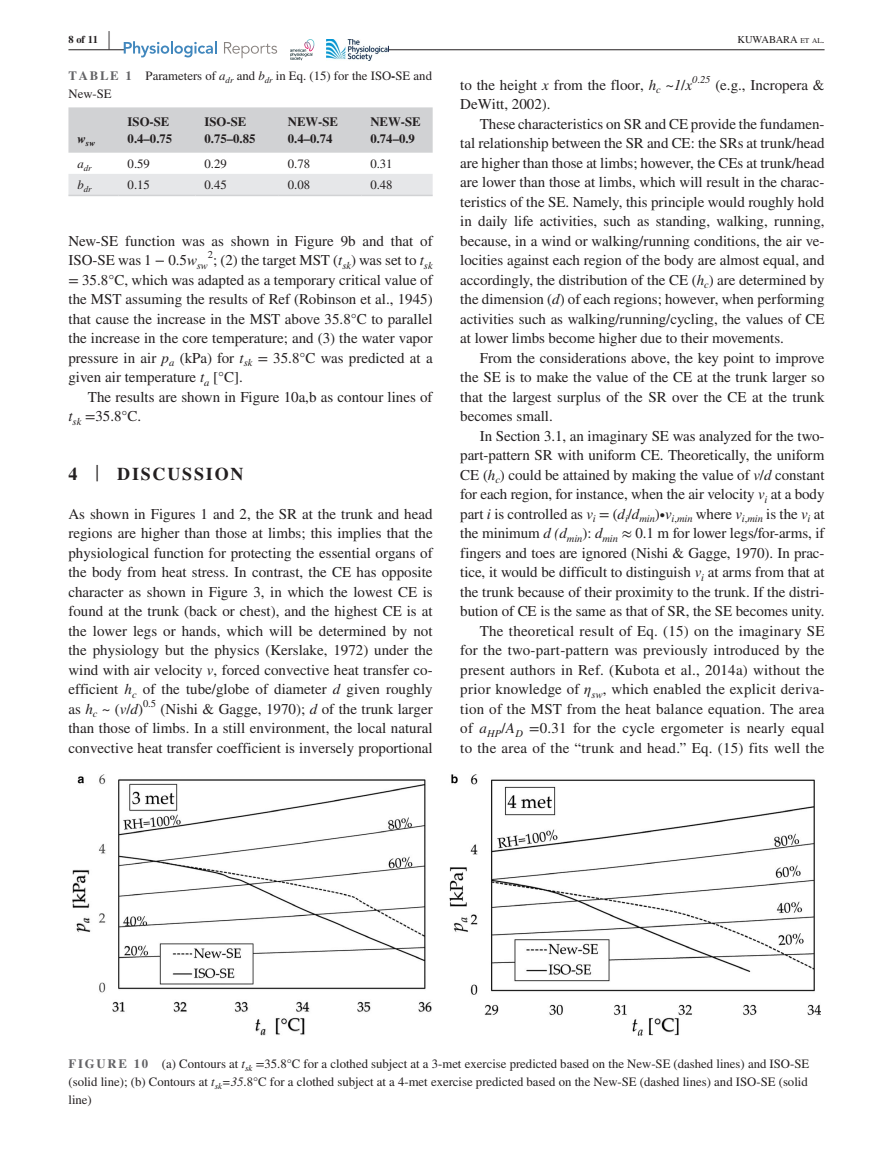
<style>
.page{position:relative;width:893px;height:1174px;background:#fff}
.page>*{position:absolute;margin:0;border:0;box-sizing:border-box;transform-origin:0 0}
.t1{font:700 25.95px "STIX";color:#231f20;scale:.36 1}
.t2{font:700 18px "STIX";letter-spacing:.1em;color:#231f20}
.t3{font:15px/19.5px "STIX";letter-spacing:-.005em;color:#231f20;text-align:justify}
.t4{font:15px "STIX";letter-spacing:.015em;color:#231f20}
.t5{font:12.75px/18px "STIX";color:#231f20}
.t6{font:700 12.75px/17.2px "STIX";color:#231f20}
.t7{font:10.5px "STIX";color:#231f20}
.t8{font:700 10.5px "STIX";color:#231f20}
.t9{font:italic 10.5px "STIX";color:#231f20}
.t10{font:10.5px "STIX";color:#231f20}
.t11{font:italic 8.85px "STIX";color:#231f20}
.t12{font:italic 700 8.85px "STIX";color:#231f20}
.s1{font-size:7.35px}
.s2{font-weight:700;color:#636366}
.s3{font-style:italic}
.s4{font-weight:700}
.s5{font-weight:400;font-size:23.7px}
.s6{font-style:normal}
</style>
<div class="page">
<hr style="left:68px;top:49px;width:756px;height:1px;background:#231f20">
<div style="left:124px;top:39px;width:264px;height:21px;background:#fff"></div>
<svg style="left:290px;top:39px;width:24px;height:21px"></svg>
<img style="left:327px;top:39px;width:61px;height:21px">
<svg style="left:124px;top:41px;width:93px;height:16px"></svg>
<svg style="left:224px;top:42px;width:53px;height:16px"></svg>
<div style="left:68px;top:107px;width:365px;height:46px;background:#d1d2d4"></div>
<div style="left:68px;top:174px;width:365px;height:21px;background:#e6e7e9"></div>
<hr style="left:68px;top:195px;width:51px;height:1px;background:#d1d2d4">
<hr style="left:119px;top:195px;width:77px;height:1px;background:#d1d2d4">
<hr style="left:196px;top:195px;width:83px;height:1px;background:#d1d2d4">
<hr style="left:279px;top:195px;width:82px;height:1px;background:#d1d2d4">
<hr style="left:361px;top:195px;width:72px;height:1px;background:#d1d2d4">
<img style="left:72px;top:775px;width:749px;height:260px">
<p class="t8" style="left:68px;top:33px;width:31px">8 of 11</p>
<h1 class="t1" style="left:108px;top:24px;width:7px">|</h1>
<p class="t7" style="left:737px;top:32px;width:89px">KUWABARA <span class="s1">et al</span>.</p>
<p class="t5" style="left:68px;top:67px;width:365px"><span class="s2">TABLE 1</span> Parameters of <span class="s3">a</span><sub>dr</sub> and <span class="s3">b</span><sub>dr</sub> in Eq. (15) for the ISO<span class="s4">-</span>SE and<br>New-SE</p>
<p class="t12" style="left:77px;top:137px;width:19px"><sup>w</sup>sw</p>
<p class="t6" style="left:128px;top:113px;width:46px">ISO-SE<br>0.4–0.75</p>
<p class="t6" style="left:205px;top:113px;width:52px">ISO-SE<br>0.75–0.85</p>
<p class="t6" style="left:288px;top:113px;width:52px">NEW-SE<br>0.4–0.74</p>
<p class="t6" style="left:370px;top:113px;width:52px">NEW-SE<br>0.74–0.9</p>
<p class="t11" style="left:77px;top:162px;width:16px"><sup>a</sup>dr</p>
<p class="t5" style="left:128px;top:155px;width:24px">0.59</p>
<p class="t5" style="left:205px;top:155px;width:24px">0.29</p>
<p class="t5" style="left:288px;top:155px;width:24px">0.78</p>
<p class="t5" style="left:370px;top:155px;width:24px">0.31</p>
<p class="t11" style="left:77px;top:183px;width:16px"><sup>b</sup>dr</p>
<p class="t5" style="left:128px;top:177px;width:24px">0.15</p>
<p class="t5" style="left:205px;top:177px;width:24px">0.45</p>
<p class="t5" style="left:288px;top:177px;width:24px">0.08</p>
<p class="t5" style="left:370px;top:177px;width:24px">0.48</p>
<p class="t3" style="left:68px;top:232px;width:366px">New-SE function was as shown in Figure 9b and that of ISO-SE was 1 − 0.5<span class="s3">w</span><sub>sw</sub><sup>2</sup>; (2) the target MST (<span class="s3">t</span><sub>sk</sub>) was set to <span class="s3">t</span><sub>sk </sub>= 35.8°C, which was adapted as a temporary critical value of the MST assuming the results of Ref (Robinson et al., 1945) that cause the increase in the MST above 35.8°C to parallel the increase in the core temperature; and (3) the water vapor pressure in air <span class="s3">p</span><sub>a</sub> (kPa) for <span class="s3">t</span><sub>sk</sub> = 35.8°C was predicted at a given air temperature <span class="s3">t</span><sub>a</sub> [°C].</p>
<p class="t3" style="left:68px;top:388px;width:366px;text-indent:20px">The results are shown in Figure 10a,b as contour lines of <span class="s3">t</span><sub>sk</sub> =35.8°C.</p>
<p class="t2" style="left:68px;top:463px;width:176px">4 <span class="s5">|</span> DISCUSSION</p>
<p class="t3" style="left:68px;top:505px;width:366px">As shown in Figures 1 and 2, the SR at the trunk and head regions are higher than those at limbs; this implies that the physiological function for protecting the essential organs of the body from heat stress. In contrast, the CE has opposite character as shown in Figure 3, in which the lowest CE is found at the trunk (back or chest), and the highest CE is at the lower legs or hands, which will be determined by not the physiology but the physics (Kerslake, 1972) under the wind with air velocity <span class="s3">v</span>, forced convective heat transfer co&shy;efficient <span class="s3">h</span><sub>c</sub> of the tube/globe of diameter <span class="s3">d</span> given roughly as <span class="s3">h</span><sub>c</sub> <span class="s3">~</span> (<span class="s3">v</span>/<span class="s3">d</span>)</p>
<p class="t10" style="left:143px;top:696px;width:15px">0.5</p>
<p class="t3" style="left:68px;top:700px;width:366px;text-indent:92px">(Nishi &amp; Gagge, 1970); <span class="s3">d</span> of the trunk larger than those of limbs. In a still environment, the local natural convective heat transfer coefficient is inversely proportional</p>
<p class="t9" style="left:692px;top:72px;width:20px">0<span class="s6">.</span>25</p>
<p class="t3" style="left:460px;top:76px;width:233px">to the height <span class="s3">x</span> from the floor, <span class="s3">h</span><sub>c</sub> <span class="s3">~1</span>/<span class="s3">x</span></p>
<p class="t3" style="left:715px;top:76px;width:111px">(e.g., Incropera &amp;</p>
<p class="t3" style="left:460px;top:95px;width:92px">DeWitt, 2002).</p>
<p class="t3" style="left:480px;top:115px;width:346px">These characteristics on SR and CE provide the fundamen-</p>
<p class="t3" style="left:460px;top:134px;width:366px">tal relationship between the SR and CE: the SRs at trunk/head</p>
<p class="t3" style="left:460px;top:154px;width:366px">are higher than those at limbs; however, the CEs at trunk/head</p>
<p class="t3" style="left:460px;top:173px;width:366px">are lower than those at limbs, which will result in the charac-</p>
<p class="t3" style="left:460px;top:193px;width:366px">teristics of the SE. Namely, this principle would roughly hold</p>
<p class="t3" style="left:460px;top:212px;width:366px">in daily life activities, such as standing, walking, running,</p>
<p class="t3" style="left:460px;top:232px;width:366px">because, in a wind or walking/running conditions, the air ve-</p>
<p class="t3" style="left:460px;top:251px;width:366px">locities against each region of the body are almost equal, and</p>
<p class="t3" style="left:460px;top:271px;width:366px">accordingly, the distribution of the CE (<span class="s3">h</span><sub>c</sub>) are determined by</p>
<p class="t3" style="left:460px;top:290px;width:366px">the dimension (<span class="s3">d</span>) of each regions; however, when performing</p>
<p class="t3" style="left:460px;top:310px;width:366px">activities such as walking/running/cycling, the values of CE</p>
<p class="t3" style="left:460px;top:329px;width:325px">at lower limbs become higher due to their movements.</p>
<p class="t3" style="left:480px;top:349px;width:346px">From the considerations above, the key point to improve</p>
<p class="t3" style="left:460px;top:368px;width:366px">the SE is to make the value of the CE at the trunk larger so</p>
<p class="t3" style="left:460px;top:388px;width:366px">that the largest surplus of the SR over the CE at the trunk</p>
<p class="t3" style="left:460px;top:407px;width:94px">becomes small.</p>
<p class="t3" style="left:480px;top:427px;width:346px">In Section 3.1, an imaginary SE was analyzed for the two-</p>
<p class="t3" style="left:460px;top:446px;width:366px">part-pattern SR with uniform CE. Theoretically, the uniform</p>
<p class="t3" style="left:460px;top:466px;width:366px">CE (<span class="s3">h</span><sub>c</sub>) could be attained by making the value of <span class="s3">v</span>/<span class="s3">d</span> constant</p>
<p class="t3" style="left:460px;top:485px;width:366px">for each region, for instance, when the air velocity <span class="s3">v</span><sub>i</sub> at a body</p>
<p class="t3" style="left:460px;top:505px;width:366px">part <span class="s3">i</span> is controlled as <span class="s3">v</span><sub>i</sub> = (<span class="s3">d</span><sub>i</sub>/<span class="s3">d</span><sub>min</sub>)∙<span class="s3">v</span><sub>i</sub><sub>,</sub><sub>min</sub> where <span class="s3">v</span><sub>i</sub><sub>,</sub><sub>min</sub> is the <span class="s3">v</span><sub>i</sub> at</p>
<p class="t3" style="left:460px;top:524px;width:366px">the minimum <span class="s3">d (d</span><sub>min</sub>): <span class="s3">d</span><sub>min</sub> ≈ 0.1 m for lower legs/for-arms, if</p>
<p class="t3" style="left:460px;top:544px;width:366px">fingers and toes are ignored (Nishi &amp; Gagge, 1970). In prac-</p>
<p class="t3" style="left:460px;top:563px;width:366px">tice, it would be difficult to distinguish <span class="s3">v</span><sub>i</sub> at arms from that at</p>
<p class="t3" style="left:460px;top:583px;width:366px">the trunk because of their proximity to the trunk. If the distri-</p>
<p class="t3" style="left:460px;top:602px;width:366px">bution of CE is the same as that of SR, the SE becomes unity.</p>
<p class="t4" style="left:480px;top:620px;width:346px">The theoretical result of Eq. (15) on the imaginary SE</p>
<p class="t4" style="left:460px;top:640px;width:366px">for the two-part-pattern was previously introduced by the</p>
<p class="t4" style="left:460px;top:659px;width:366px">present authors in Ref. (Kubota et al., 2014a) without the</p>
<p class="t4" style="left:460px;top:679px;width:366px">prior knowledge of <span class="s3">η</span><sub>sw</sub>, which enabled the explicit deriva-</p>
<p class="t4" style="left:460px;top:698px;width:366px">tion of the MST from the heat balance equation. The area</p>
<p class="t4" style="left:460px;top:718px;width:366px">of <span class="s3">a</span><sub>HP</sub>/<span class="s3">A</span><sub>D</sub> =0.31 for the cycle ergometer is nearly equal</p>
<p class="t4" style="left:460px;top:737px;width:366px">to the area of the “trunk and head.” Eq. (15) fits well the</p>
<p class="t5" style="left:68px;top:1055px;width:742px;text-align:justify"><span class="s2">FIGURE 10</span> (a) Contours at <span class="s3">t</span><sub>sk</sub> =35.8°C for a clothed subject at a 3-met exercise predicted based on the New-SE (dashed lines) and ISO-SE (solid line); (b) Contours at <span class="s3">t</span><sub>sk</sub><span class="s3">=35</span>.8°C for a clothed subject at a 4-met exercise predicted based on the New-SE (dashed lines) and ISO-SE (solid line)</p>
</div>
